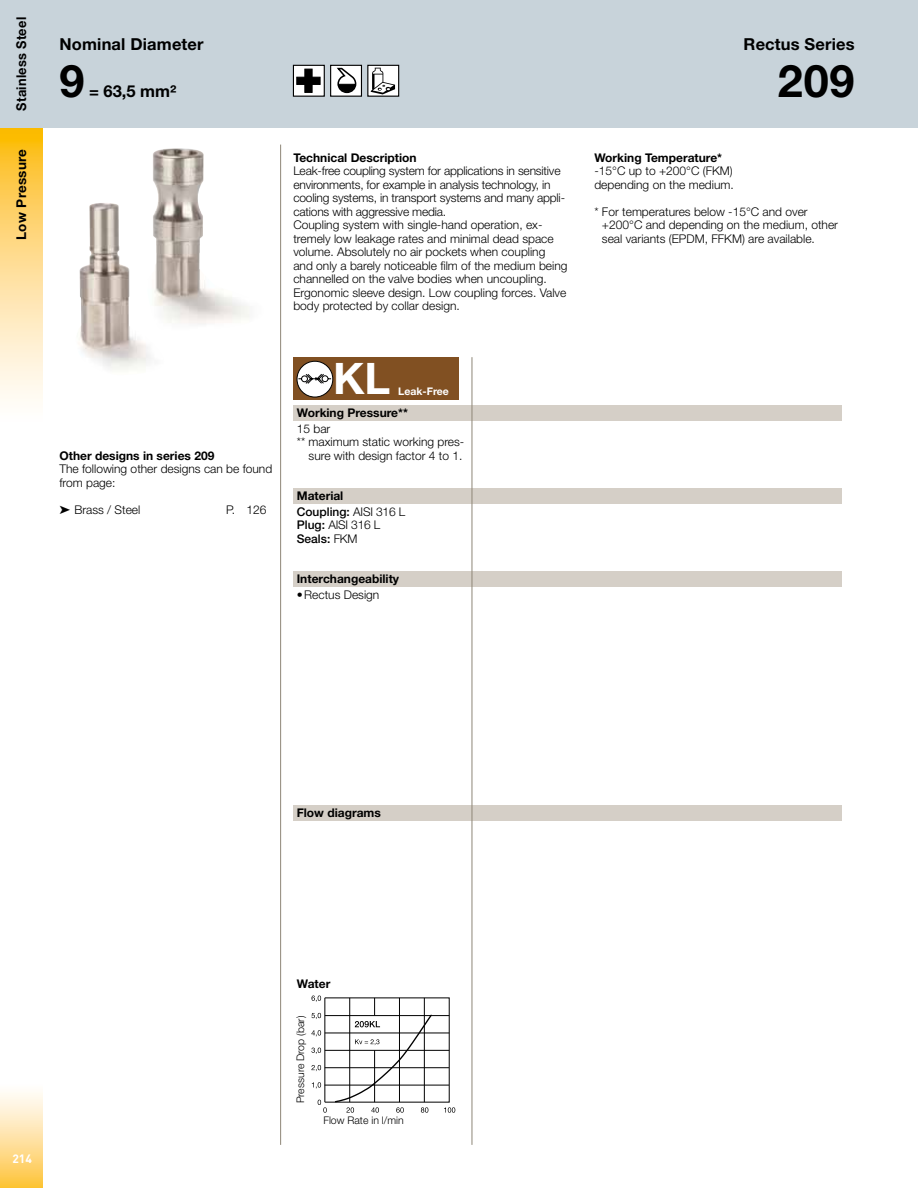
<style>
.page{position:relative;width:918px;height:1188px;background:#fff}
.page>*{position:absolute;margin:0;border:0;box-sizing:border-box;transform-origin:0 0}
.t1{font:700 45px "Helvetica Neue LT Std";color:#000}
.t2{font:700 43.5px "Helvetica Neue LT Std";color:#fff}
.t3{font:700 16.5px "Helvetica Neue LT Std";letter-spacing:.01em;color:#000}
.t4{font:700 13.5px "Helvetica Neue LT Std";letter-spacing:.02em;color:#000;scale:.95 1}
.t5{font:700 13.5px "Helvetica Neue LT Std";letter-spacing:.02em;color:#000}
.t6{font:300 12px/13.5px "Helvetica Neue LT Std";color:#000}
.t7{font:700 12px "Helvetica Neue LT Std";color:#000}
.t8{font:500 12px/15.6px "Helvetica Neue LT Std";color:#000}
.t9{font:700 12px "DINOT";color:#fff}
.t10{font:300 10.5px "Helvetica Neue LT Std";color:#000}
.t11{font:700 10.5px "Helvetica Neue LT Std";color:#fff}
.s1{font-weight:700}
.s2{font-weight:300}
</style>
<div class="page">
<svg style="left:0;top:128px;width:43px;height:273px;background:#fedc8d"></svg>
<div style="left:0;top:0;width:918px;height:128px;background:#c8d3da"></div>
<div style="left:0;top:1082px;width:43px;height:106px;background:linear-gradient(to bottom,#fff,#fec542)"></div>
<div style="left:293px;top:571px;width:549px;height:16px;background:#d5cfc7"></div>
<div style="left:293px;top:488px;width:549px;height:15px;background:#d5cfc7"></div>
<div style="left:293px;top:805px;width:549px;height:16px;background:#d5cfc7"></div>
<div style="left:293px;top:405px;width:549px;height:16px;background:#d5cfc7"></div>
<hr style="left:280px;top:145px;width:1px;height:1000px;background:#8e8677">
<hr style="left:472px;top:357px;width:1px;height:788px;background:#8e8677">
<div style="left:293px;top:358px;width:166px;height:42px;background:#815022"></div>
<div style="left:297px;top:361px;width:36px;height:36px;background:#fff;border-radius:50%"></div>
<div style="left:297px;top:361px;width:36px;height:36px;border:1px solid #000;border-radius:50%"></div>
<svg style="left:298px;top:374px;width:34px;height:11px"></svg>
<hr style="left:325px;top:1067px;width:124px;height:1px;background:#000">
<hr style="left:325px;top:1085px;width:124px;height:1px;background:#000">
<hr style="left:325px;top:1015px;width:124px;height:1px;background:#000">
<hr style="left:325px;top:1033px;width:124px;height:1px;background:#000">
<hr style="left:325px;top:1050px;width:124px;height:1px;background:#000">
<svg style="left:312px;top:996px;width:9px;height:6px"></svg>
<svg style="left:311px;top:1013px;width:10px;height:6px"></svg>
<svg style="left:311px;top:1030px;width:10px;height:7px"></svg>
<svg style="left:311px;top:1048px;width:10px;height:6px"></svg>
<svg style="left:311px;top:1065px;width:10px;height:6px"></svg>
<svg style="left:312px;top:1082px;width:9px;height:7px"></svg>
<hr style="left:325px;top:998px;width:1px;height:104px;background:#000">
<svg style="left:318px;top:1100px;width:9px;height:13px"></svg>
<svg style="left:444px;top:1107px;width:11px;height:6px"></svg>
<svg style="left:334px;top:998px;width:99px;height:115px"></svg>
<hr style="left:374px;top:1050px;width:1px;height:52px;background:#000">
<svg style="left:295px;top:67px;width:28px;height:28px"></svg>
<div style="left:293px;top:65px;width:32px;height:32px;border:1px solid #000"></div>
<div style="left:305px;top:69px;width:7px;height:23px;background:#000"></div>
<div style="left:297px;top:77px;width:23px;height:8px;background:#000;border:1px solid #000"></div>
<div style="left:331px;top:65px;width:30px;height:31px;background:#fff"></div>
<div style="left:330px;top:65px;width:32px;height:32px;border:1px solid #000"></div>
<svg style="left:336px;top:66px;width:21px;height:28px"></svg>
<div style="left:368px;top:65px;width:31px;height:31px;background:#fff"></div>
<div style="left:367px;top:65px;width:32px;height:32px;border:1px solid #000"></div>
<svg style="left:371px;top:68px;width:24px;height:26px"></svg>
<img style="left:79px;top:148px;width:171px;height:222px">
<p class="t4" style="left:13px;top:111px;width:100px;rotate:-90deg">Stainless Steel</p>
<p class="t5" style="left:13px;top:240px;width:92px;rotate:-90deg">Low Pressure</p>
<h3 class="t3" style="left:60px;top:34px;width:146px">Nominal Diameter</h3>
<h1 class="t1" style="left:60px;top:53px;width:27px">9</h1>
<h3 class="t3" style="left:89px;top:81px;width:89px">= 63,5 mm²</h3>
<p class="t7" style="left:60px;top:448px;width:156px">Other designs in series 209</p>
<p class="t6" style="left:60px;top:462px;width:214px">The following other designs can be found from page:</p>
<p class="t6" style="left:60px;top:503px;width:82px">➤ Brass / Steel</p>
<p class="t6" style="left:226px;top:503px;width:42px">P. 126</p>
<p class="t7" style="left:293px;top:150px;width:125px">Technical Description</p>
<p class="t6" style="left:293px;top:164px;width:276px">Leak-free coupling system for applications in sensitive environments, for example in analysis technology, in cooling systems, in transport systems and many appli&shy;cations with aggressive media.<br>Coupling system with single-hand operation, ex&shy;tremely low leakage rates and minimal dead space volume. Absolutely no air pockets when coupling and only a barely noticeable film of the medium being channelled on the valve bodies when uncoupling.<br>Ergonomic sleeve design. Low coupling forces. Valve body protected by collar design.</p>
<h2 class="t2" style="left:333px;top:352px;width:59px">KL</h2>
<p class="t11" style="left:398px;top:384px;width:52px">Leak-Free</p>
<p class="t7" style="left:297px;top:405px;width:113px">Working Pressure**</p>
<p class="t6" style="left:297px;top:422px;width:35px">15 bar</p>
<p class="t6" style="left:297px;top:435px;width:169px">** maximum static working pres-</p>
<p class="t6" style="left:309px;top:449px;width:155px">sure with design factor 4 to 1.</p>
<p class="t8" style="left:297px;top:488px;width:110px"><span class="s1">Material<br></span>Coupling: <span class="s2">AISI 316 L</span></p>
<p class="t8" style="left:297px;top:518px;width:85px;line-height:13.5px">Plug: <span class="s2">AISI 316 L<br></span>Seals: <span class="s2">FKM</span></p>
<p class="t7" style="left:297px;top:572px;width:104px">Interchangeability</p>
<p class="t6" style="left:297px;top:588px;width:84px">•Rectus Design</p>
<h3 class="t3" style="left:744px;top:34px;width:113px">Rectus Series</h3>
<h1 class="t1" style="left:778px;top:53px;width:78px">209</h1>
<p class="t7" style="left:594px;top:150px;width:129px">Working Temperature*</p>
<p class="t6" style="left:594px;top:164px;width:141px">-15°C up to +200°C (FKM) depending on the medium.</p>
<p class="t6" style="left:602px;top:204px;width:238px;text-indent:-8px">* For temperatures below -15°C and over +200°C and depending on the medium, other seal variants (EPDM, FFKM) are available.</p>
<p class="t9" style="left:12px;top:1151px;width:21px">214</p>
<p class="t7" style="left:297px;top:805px;width:86px">Flow diagrams</p>
<p class="t7" style="left:297px;top:976px;width:35px">Water</p>
<p class="t10" style="left:294px;top:1103px;width:89px;rotate:-90deg">Pressure Drop (bar)</p>
<p class="t10" style="left:323px;top:1114px;width:82px">Flow Rate in l/min</p>
</div>
